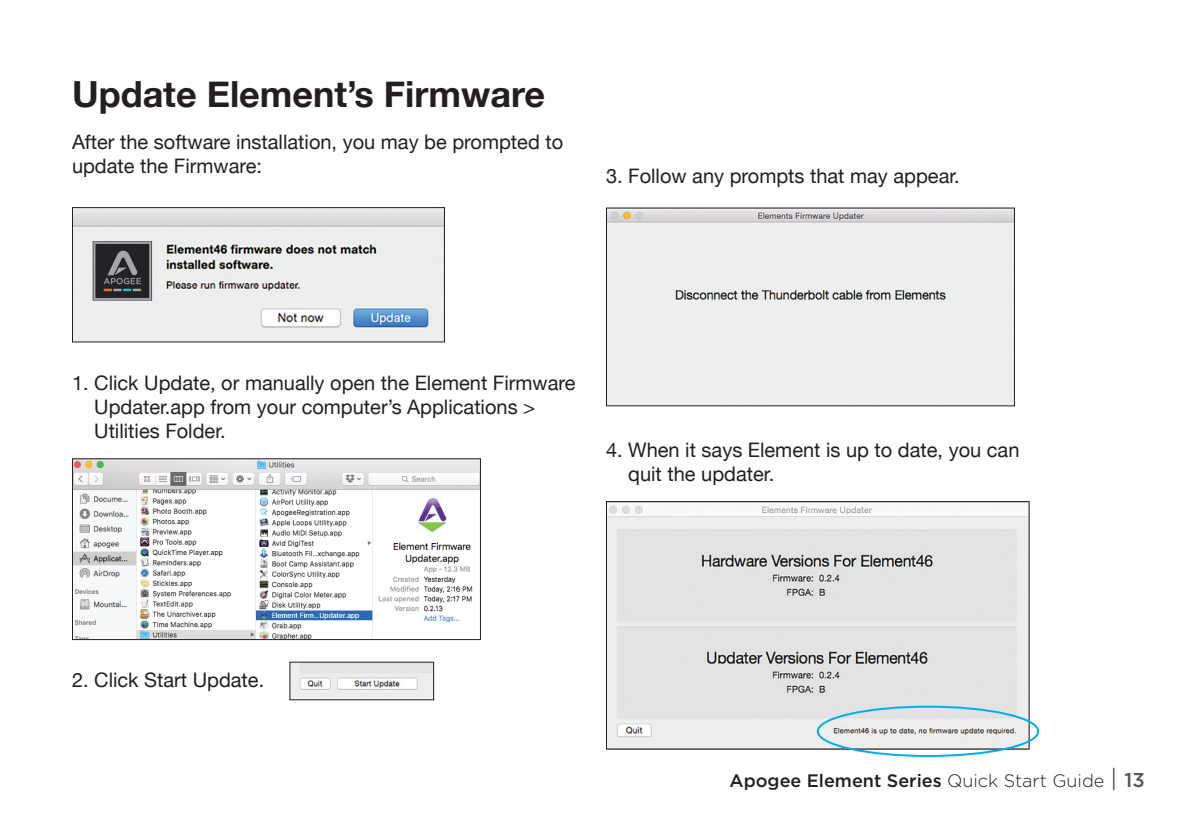
<style>
.page{position:relative;width:1188px;height:828px;background:#fff}
.page>*{position:absolute;margin:0;border:0;box-sizing:border-box;transform-origin:0 0}
.t1{font:700 36px "Helvetica Neue";color:#231f20}
.t2{font:20px/24px "Helvetica Neue";color:#231f20}
.t3{font:500 18px "Gotham";color:#231f20}
.s1{font-weight:300}
.s2{font-weight:300;font-size:24px}
.s3{font-size:20px;color:#57585a}
</style>
<div class="page">
<img style="left:74px;top:209px;width:369px;height:131px">
<div style="left:72px;top:207px;width:373px;height:135px;border:1px solid #231f20"></div>
<img style="left:291px;top:664px;width:141px;height:34px">
<div style="left:289px;top:662px;width:145px;height:38px;border:1px solid #231f20"></div>
<img style="left:74px;top:460px;width:405px;height:178px">
<div style="left:72px;top:458px;width:409px;height:182px;border:1px solid #231f20"></div>
<img style="left:608px;top:210px;width:405px;height:194px">
<div style="left:606px;top:208px;width:409px;height:198px;border:1px solid #231f20"></div>
<img style="left:608px;top:503px;width:420px;height:245px">
<div style="left:606px;top:501px;width:424px;height:249px;border:1px solid #231f20"></div>
<div style="left:817px;top:706px;width:222px;height:51px;border:2px solid #00aeef;border-radius:50%"></div>
<h1 class="t1" style="left:72px;top:66px;width:475px">Update Element’s Firmware</h1>
<p class="t2" style="left:72px;top:131px;width:493px">After the software installation, you may be prompted to update the Firmware:</p>
<p class="t2" style="left:606px;top:165px;width:355px">3. Follow any prompts that may appear.</p>
<p class="t2" style="left:94px;top:372px;width:483px;text-indent:-22px">1. Click Update, or manually open the Element Firmware<br>Updater.app from your computer’s Applications &gt;<br>Utilities Folder.</p>
<p class="t2" style="left:628px;top:439px;width:393px;text-indent:-22px">4. When it says Element is up to date, you can quit the updater.</p>
<p class="t2" style="left:72px;top:669px;width:194px">2. Click Start Update.</p>
<p class="t3" style="left:729px;top:770px;width:417px">Apogee Element Series <span class="s1">Quick Start Guide</span> <span class="s2">|</span> <span class="s3">13</span></p>
</div>
